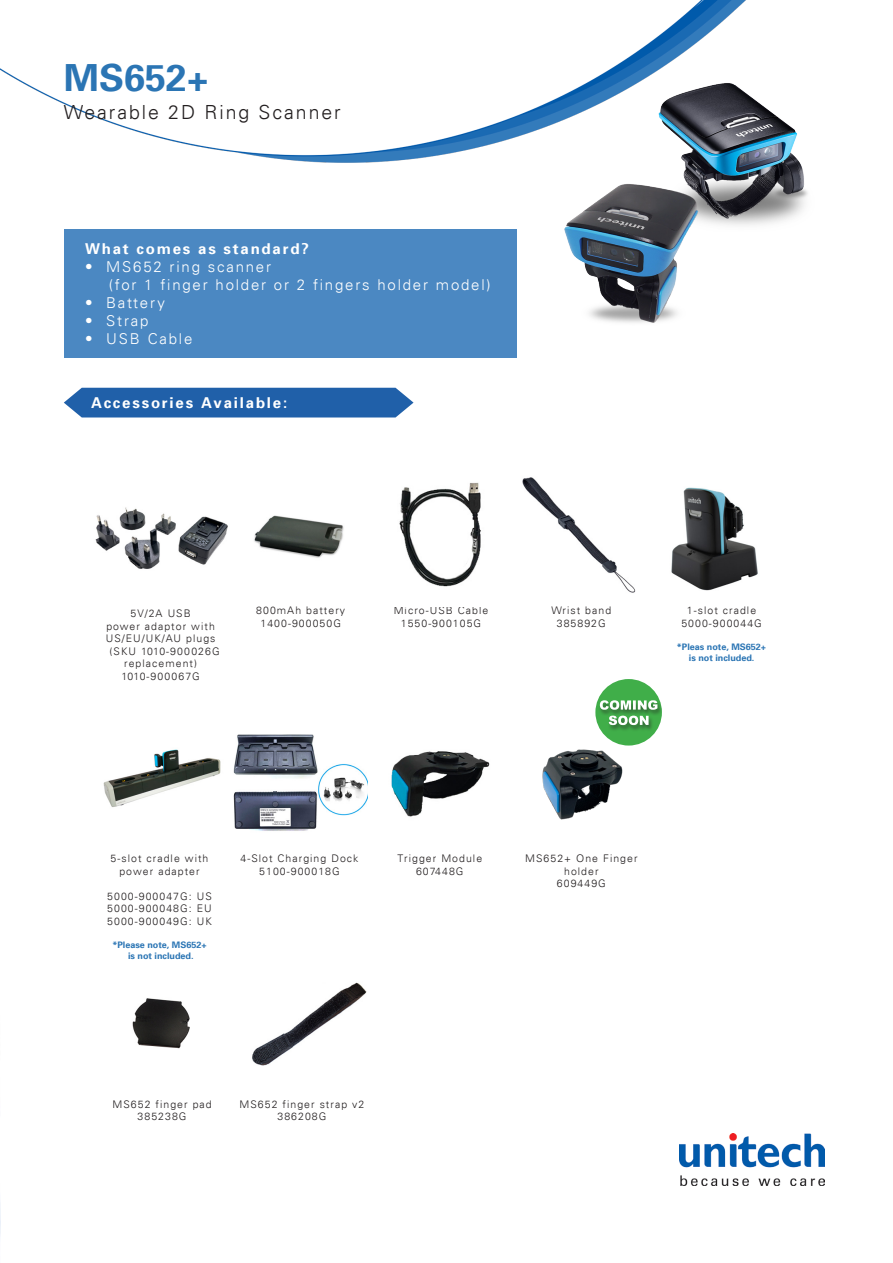
<style>
.page{position:relative;width:893px;height:1263px;background:#fff}
.page>*{position:absolute;margin:0;border:0;box-sizing:border-box;transform-origin:0 0}
.t1{font:700 37.5px "Univers 65";color:#2b75b4}
.t2{font:300 19.5px "Univers LT";letter-spacing:.1em;color:#231f20}
.t3{font:300 15px/18px "Univers LT";letter-spacing:.12em;color:#fff}
.t4{font:700 15px "Univers 65";letter-spacing:.12em;color:#fff}
.t5{font:300 10.5px/12.6px "Univers LT";letter-spacing:.1em;color:#231f20;text-align:center}
.t6{font:700 9px/10.8px "Univers 65";color:#2b75b4;text-align:center}
</style>
<div class="page">
<img style="left:0;top:1203px;width:1px;height:32px">
<img style="left:0;top:0;width:746px;height:163px">
<img style="left:679px;top:1133px;width:145px;height:53px">
<img style="left:254px;top:515px;width:90px;height:43px">
<img style="left:399px;top:477px;width:359px;height:116px">
<img style="left:103px;top:749px;width:118px;height:58px">
<img style="left:233px;top:734px;width:257px;height:97px">
<img style="left:132px;top:998px;width:58px;height:51px">
<img style="left:252px;top:982px;width:115px;height:84px">
<img style="left:95px;top:507px;width:133px;height:62px">
<img style="left:542px;top:735px;width:86px;height:85px">
<div style="left:595px;top:679px;width:67px;height:66px;background:#40ae49;border-radius:50%"></div>
<div style="left:598px;top:700px;width:65px;height:32px;background:#231f20;opacity:.5"></div>
<svg style="left:600px;top:700px;width:57px;height:10px"></svg>
<svg style="left:609px;top:716px;width:40px;height:9px"></svg>
<div style="left:64px;top:229px;width:453px;height:129px;background:#4b88c2"></div>
<div style="left:64px;top:388px;width:350px;height:29px;background:#2060a9"></div>
<img style="left:547px;top:68px;width:261px;height:255px">
<p class="t1" style="left:64px;top:54px;width:146px">MS652+</p>
<p class="t2" style="left:64px;top:100px;width:278px">Wearable 2D Ring Scanner</p>
<p class="t4" style="left:85px;top:239px;width:225px">What comes as standard?</p>
<p class="t3" style="left:109px;top:258px;width:383px;text-indent:-24px">• MS652 ring scanner<br>(for 1 finger holder or 2 fingers holder model)</p>
<p class="t3" style="left:85px;top:294px;width:81px">• Battery</p>
<p class="t3" style="left:85px;top:312px;width:65px">• Strap</p>
<p class="t3" style="left:85px;top:330px;width:109px">• USB Cable</p>
<p class="t4" style="left:91px;top:393px;width:198px">Accessories Available:</p>
<p class="t5" style="left:106px;top:607px;width:111px">5V/2A USB<br>power adaptor with<br>US/EU/UK/AU plugs</p>
<p class="t5" style="left:124px;top:645px;width:97px;text-align:left;text-indent:-15px">(SKU 1010-900026G replacement)</p>
<p class="t5" style="left:121px;top:670px;width:80px">1010-900067G</p>
<p class="t5" style="left:256px;top:604px;width:90px">800mAh battery<br>1400-900050G</p>
<p class="t5" style="left:394px;top:604px;width:96px">Micro-USB Cable</p>
<p class="t5" style="left:401px;top:617px;width:82px">1550-900105G</p>
<p class="t5" style="left:551px;top:604px;width:61px">Wrist band</p>
<p class="t5" style="left:557px;top:617px;width:50px">385892G</p>
<p class="t5" style="left:687px;top:604px;width:71px">1-slot cradle</p>
<p class="t5" style="left:681px;top:617px;width:82px">5000-900044G</p>
<p class="t6" style="left:677px;top:641px;width:91px">*Pleas note, MS652+ is not included.</p>
<p class="t5" style="left:111px;top:852px;width:99px">5-slot cradle with power adapter</p>
<p class="t5" style="left:107px;top:890px;width:106px;text-align:justify">5000-900047G: US 5000-900048G: EU 5000-900049G: UK</p>
<p class="t6" style="left:112px;top:939px;width:96px">*Please note, MS652+ is not included.</p>
<p class="t5" style="left:240px;top:852px;width:119px">4-Slot Charging Dock</p>
<p class="t5" style="left:259px;top:864px;width:82px">5100-900018G</p>
<p class="t5" style="left:397px;top:852px;width:86px">Trigger Module<br>607448G</p>
<p class="t5" style="left:525px;top:852px;width:114px">MS652+ One Finger holder</p>
<p class="t5" style="left:557px;top:877px;width:50px">609449G</p>
<p class="t5" style="left:112px;top:1097px;width:101px">MS652 finger pad</p>
<p class="t5" style="left:138px;top:1110px;width:50px">385238G</p>
<p class="t5" style="left:239px;top:1097px;width:126px">MS652 finger strap v2<br>386208G</p>
</div>
